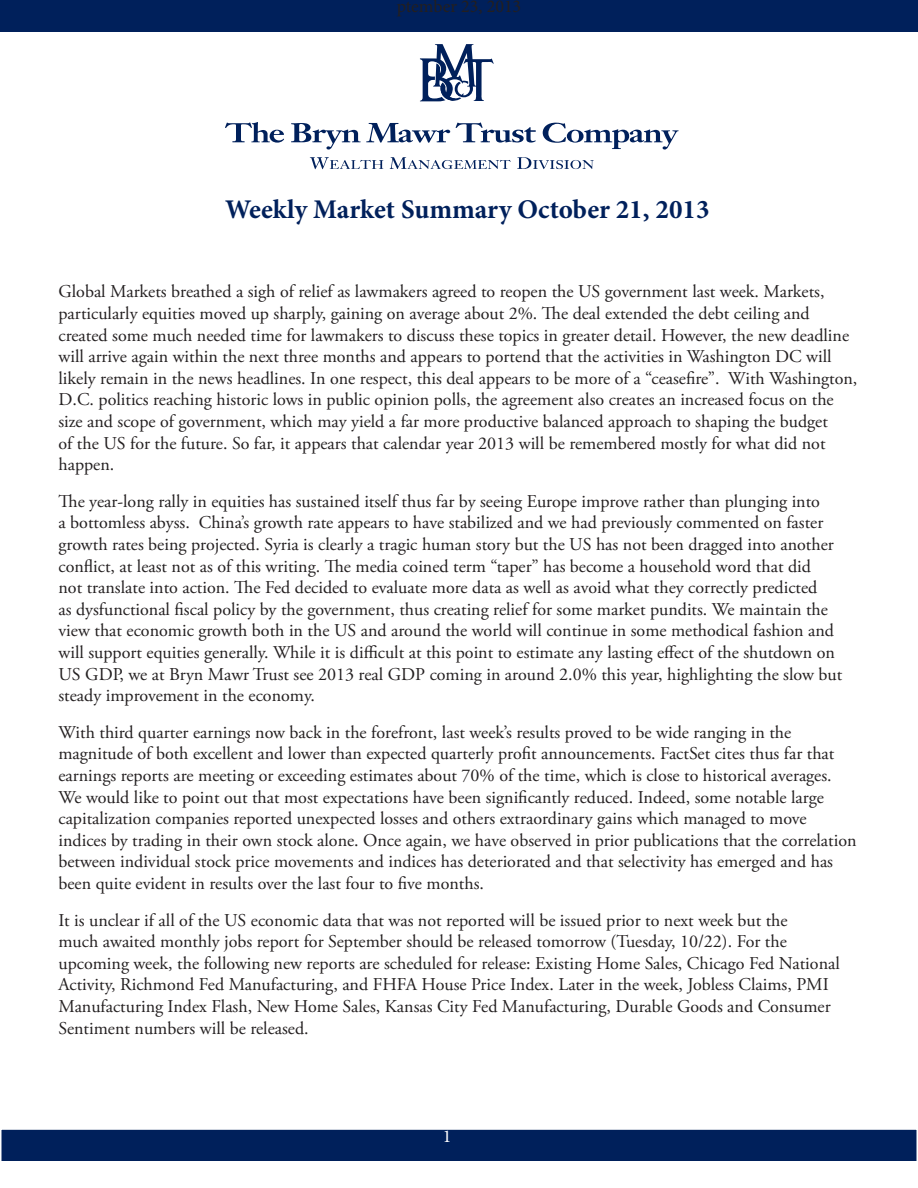
<style>
.page{position:relative;width:918px;height:1188px;background:#fff}
.page>*{position:absolute;margin:0;border:0;box-sizing:border-box;transform-origin:0 0}
.t1{font:700 27px "Minion Pro";color:#00205b}
.Normal__Web{font:18px/21.6px "Adobe Garamond Pro";color:#231f20}
.t2{font:18px "Minion Pro";color:#231f20}
.t3{font:18px "Minion Pro";color:#fff}
</style>
<div class="page">
<div style="left:0;top:1128px;width:918px;height:34px;background:#00205b;border:2px solid #fff"></div>
<svg style="left:420px;top:44px;width:74px;height:57px"></svg>
<svg style="left:225px;top:122px;width:59px;height:21px"></svg>
<svg style="left:291px;top:123px;width:159px;height:27px"></svg>
<svg style="left:456px;top:122px;width:80px;height:21px"></svg>
<svg style="left:543px;top:123px;width:136px;height:27px"></svg>
<svg style="left:310px;top:157px;width:73px;height:12px"></svg>
<svg style="left:390px;top:157px;width:121px;height:12px"></svg>
<svg style="left:517px;top:157px;width:77px;height:12px"></svg>
<div style="left:0;top:0;width:918px;height:32px;background:#00205b"></div>
<p class="t2" style="left:397px;top:-6px;width:126px">ptember 23, 2013</p>
<p class="t1" style="left:225px;top:190px;width:486px">Weekly Market Summary October 21, 2013</p>
<p class="Normal__Web" style="left:58px;top:281px;width:800px">Global Markets breathed a sigh of relief as lawmakers agreed to reopen the US government last week. Markets, particularly equities moved up sharply, gaining on average about 2%. The deal extended the debt ceiling and created some much needed time for lawmakers to discuss these topics in greater detail. However, the new deadline will arrive again within the next three months and appears to portend that the activities in Washington DC will likely remain in the news headlines. In one respect, this deal appears to be more of a “ceasefire”. With Washington, D.C. politics reaching historic lows in public opinion polls, the agreement also creates an increased focus on the size and scope of government, which may yield a far more productive balanced approach to shaping the budget<br>of the US for the future. So far, it appears that calendar year 2013 will be remembered mostly for what did not happen.</p>
<p class="Normal__Web" style="left:58px;top:491px;width:785px">The year-long rally in equities has sustained itself thus far by seeing Europe improve rather than plunging into<br>a bottomless abyss. China’s growth rate appears to have stabilized and we had previously commented on faster growth rates being projected. Syria is clearly a tragic human story but the US has not been dragged into another conflict, at least not as of this writing. The media coined term “taper” has become a household word that did<br>not translate into action. The Fed decided to evaluate more data as well as avoid what they correctly predicted<br>as dysfunctional fiscal policy by the government, thus creating relief for some market pundits. We maintain the view that economic growth both in the US and around the world will continue in some methodical fashion and will support equities generally. While it is difficult at this point to estimate any lasting effect of the shutdown on US GDP, we at Bryn Mawr Trust see 2013 real GDP coming in around 2.0% this year, highlighting the slow but steady improvement in the economy.</p>
<p class="Normal__Web" style="left:58px;top:722px;width:800px">With third quarter earnings now back in the forefront, last week’s results proved to be wide ranging in the magnitude of both excellent and lower than expected quarterly profit announcements. FactSet cites thus far that earnings reports are meeting or exceeding estimates about 70% of the time, which is close to historical averages.<br>We would like to point out that most expectations have been significantly reduced. Indeed, some notable large capitalization companies reported unexpected losses and others extraordinary gains which managed to move indices by trading in their own stock alone. Once again, we have observed in prior publications that the correlation between individual stock price movements and indices has deteriorated and that selectivity has emerged and has been quite evident in results over the last four to five months.</p>
<p class="Normal__Web" style="left:58px;top:910px;width:783px">It is unclear if all of the US economic data that was not reported will be issued prior to next week but the<br>much awaited monthly jobs report for September should be released tomorrow (Tuesday, 10/22). For the upcoming week, the following new reports are scheduled for release: Existing Home Sales, Chicago Fed National Activity, Richmond Fed Manufacturing, and FHFA House Price Index. Later in the week, Jobless Claims, PMI Manufacturing Index Flash, New Home Sales, Kansas City Fed Manufacturing, Durable Goods and Consumer Sentiment numbers will be released.</p>
<p class="t3" style="left:443px;top:1124px;width:10px">1</p>
</div>
